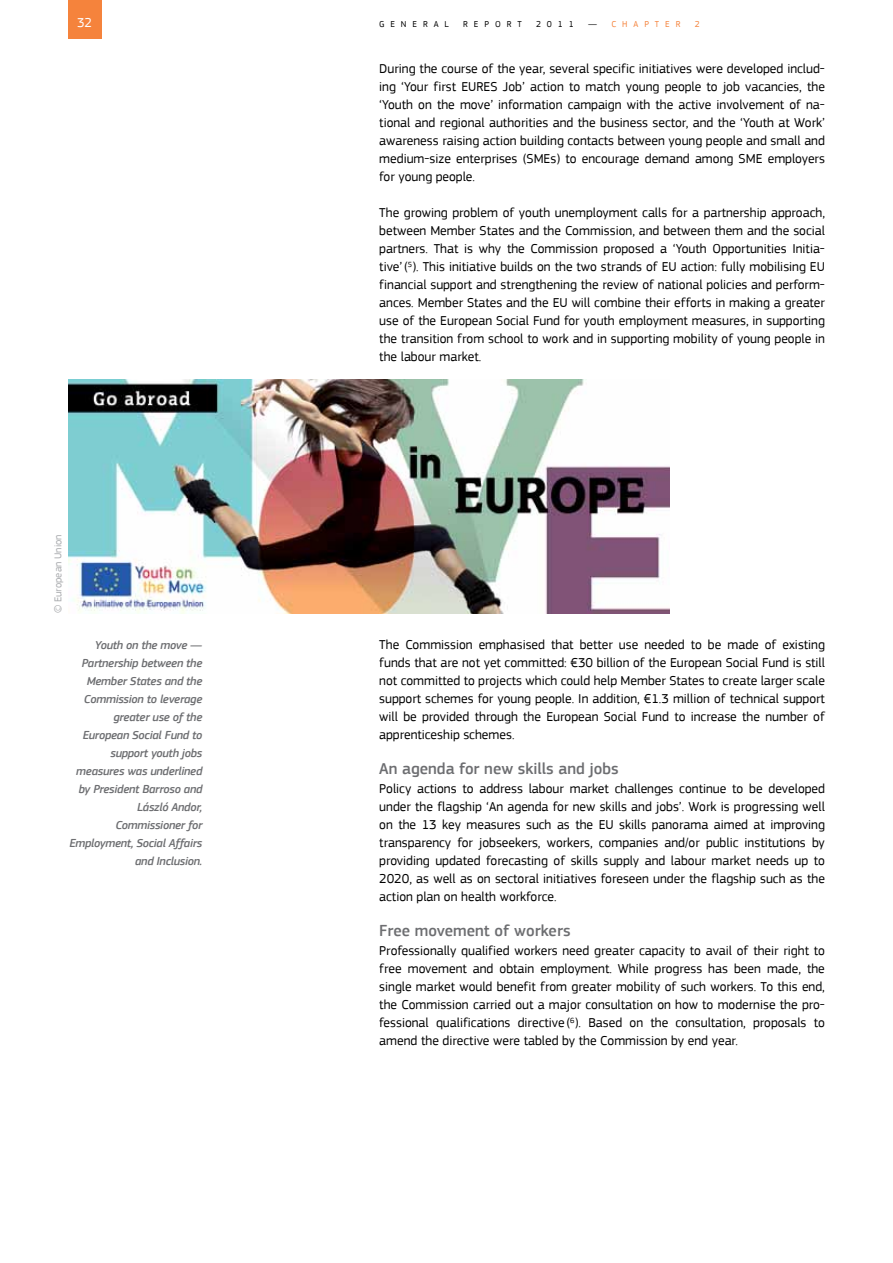
<style>
.page{position:relative;width:893px;height:1263px;background:#fff}
.page>*{position:absolute;margin:0;border:0;box-sizing:border-box;transform-origin:0 0}
.t1{font:500 16.5px "PF Square Sans Pro";color:#6d6e71}
.t2{font:13.5px/18px "PF Square Sans Pro";color:#000;text-align:justify}
.t3{font:13.5px "PF Square Sans Pro";color:#fff}
.t4{font:italic 500 12px/18px "PF Square Sans Pro";letter-spacing:-.02em;color:#6d6e71;text-align:right}
.t5{font:10.5px "PF Square Sans Pro";color:#a7a9ac}
.t6{font:9px "PF Square Sans Pro";letter-spacing:.66em;color:#000}
.t7{font:9px "PF Square Sans Pro";color:#f5833c}
.s1{color:#000}
</style>
<div class="page">
<div style="left:68px;top:0;width:33px;height:38px;background:#f5833c"></div>
<img style="left:68px;top:379px;width:601px;height:234px">
<p class="t3" style="left:77px;top:14px;width:17px">32</p>
<p class="t6" style="left:379px;top:19px;width:71px">G EN ERAl</p>
<p class="t6" style="left:463px;top:19px;width:60px">REPORT</p>
<p class="t6" style="left:536px;top:19px;width:39px">2011</p>
<p class="t7" style="left:588px;top:19px;width:65px"><span class="s1">—</span> CHAPT</p>
<p class="t7" style="left:665px;top:19px;width:17px">E R</p>
<p class="t7" style="left:695px;top:19px;width:7px">2</p>
<p class="t2" style="left:379px;top:60px;width:447px">During the course of the year, several specific initiatives were developed includ&shy;ing ‘Your first EURES Job’ action to match young people to job vacancies, the ‘Youth on the move’ information campaign with the active involvement of na&shy;tional and regional authorities and the business sector, and the ‘Youth at Work’ awareness raising action building contacts between young people and small and medium-size enterprises (SMEs) to encourage demand among SME employers for young people.</p>
<p class="t2" style="left:379px;top:204px;width:447px">The growing problem of youth unemployment calls for a partnership approach, between Member States and the Commission, and between them and the social partners. That is why the Commission proposed a ‘Youth Opportunities I nitia&shy;tive’(<sup>5</sup>). This initiative builds on the two strands of EU action: fully mobilising EU financial support and strengthening the review of national policies and perform&shy;ances. Member States and the EU will combine their efforts in making a greater use of the European Social Fund for youth employment measures, in supporting the transition from school to work and in supporting mobility of young people in the labour market.</p>
<p class="t5" style="left:52px;top:613px;width:81px;rotate:-90deg">© European Union</p>
<p class="t4" style="left:69px;top:637px;width:135px">Youth on the move —<br>Partnership between the<br>Member States and the<br>Commission to leverage greater use of the<br>European Social Fund to support youth jobs measures was underlined by President Barroso and<br>László Andor,<br>Commissioner for<br>Employment, Social Affairs and Inclusion.</p>
<p class="t2" style="left:379px;top:636px;width:447px">The Commission emphasised that better use needed to be made of existing funds that are not yet committed: €30 billion of the European Social Fund is still not committed to projects which could help Member States to create larger scale support schemes for young people. I n addition, €1.3 million of technical support will be provided through the European Social Fund to increase the number of apprenticeship schemes.</p>
<p class="t1" style="left:379px;top:759px;width:241px">An agenda for new skills and jobs</p>
<p class="t2" style="left:379px;top:780px;width:447px">Policy actions to address labour market challenges continue to be developed under the flagship ‘An agenda for new skills and jobs’. Work is progressing well on the 13 key measures such as the EU skills panorama aimed at improving transparency for jobseekers, workers, companies and/or public institutions by providing updated forecasting of skills supply and labour market needs up to 2020, as well as on sectoral initiatives foreseen under the flagship such as the action plan on health workforce.</p>
<p class="t1" style="left:379px;top:921px;width:193px">Free movement of workers</p>
<p class="t2" style="left:379px;top:942px;width:447px">Professionally qualified workers need greater capacity to avail of their right to free movement and obtain employment. While progress has been made, the single market would benefit from greater mobility of such workers. To this end, the Commission carried out a major consultation on how to modernise the pro&shy;fessional qualifications directive (<sup>6</sup>). Based on the consultation, proposals to amend the directive were tabled by the Commission by end year.</p>
</div>
